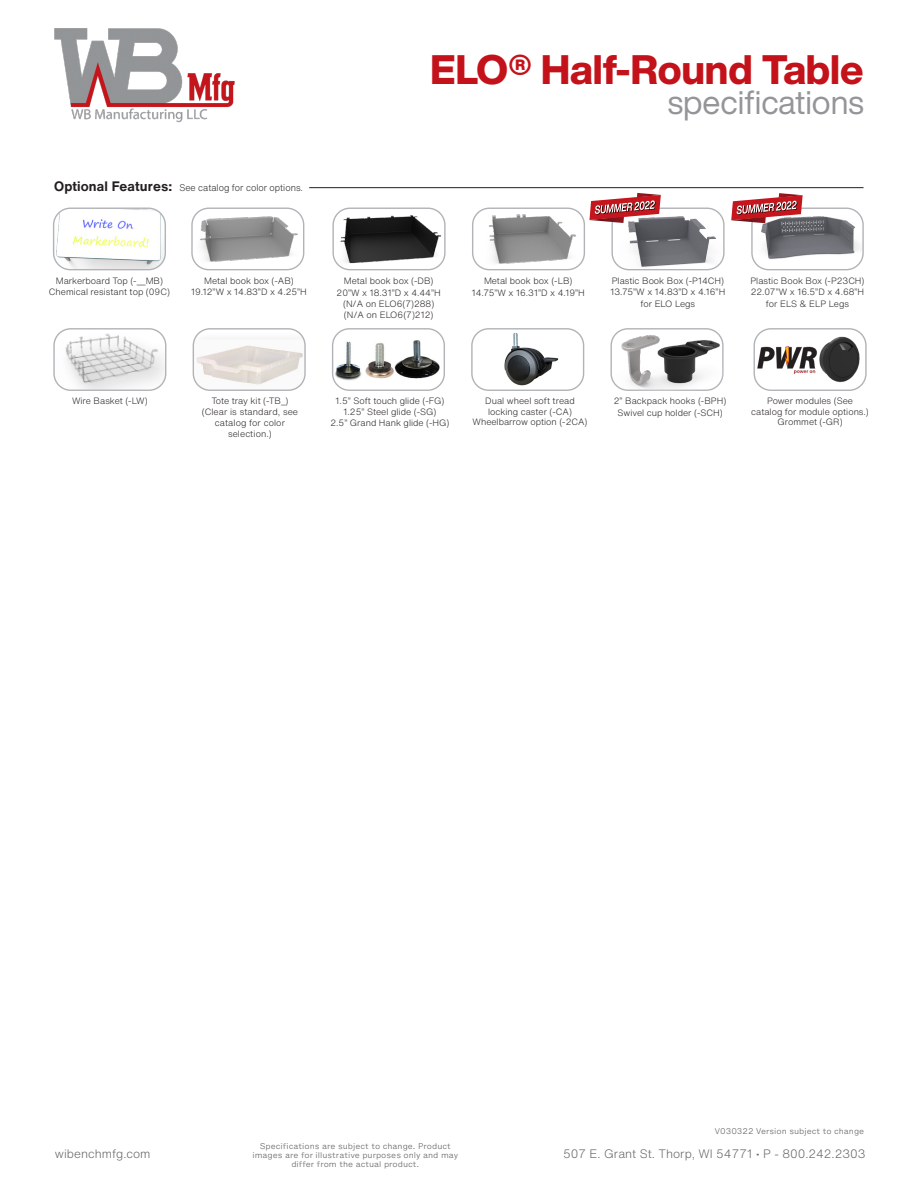
<style>
.page{position:relative;width:918px;height:1188px;background:#fff}
.page>*{position:absolute;margin:0;border:0;box-sizing:border-box;transform-origin:0 0}
.t1{font:800 40.5px "Helvetica Now Display";color:#c4121a}
.t2{font:33px "Helvetica Now Display";color:#939598}
.Address{font:700 13.5px "Helvetica Now Text";letter-spacing:.01em;color:#231f20}
.t3{font:300 12px "Helvetica Now Text";color:#636366}
.t4{font:300 9.45px "Helvetica Now Text";color:#231f20;scale:.95 1}
.Address-2{font:300 9px/11.1px "Helvetica Now Text";color:#231f20;text-align:center}
.t5{font:300 7.5px/9px "Helvetica Now Micro";color:#636366;text-align:center}
</style>
<div class="page">
<img style="left:54px;top:28px;width:181px;height:95px">
<img style="left:55px;top:329px;width:111px;height:61px">
<div style="left:53px;top:328px;width:113px;height:63px;border:1px solid #b2b3b7;border-radius:17px"></div>
<div style="left:193px;top:331px;width:112px;height:59px;background:#fafafa"></div>
<img style="left:193px;top:339px;width:111px;height:50px">
<div style="left:193px;top:328px;width:113px;height:63px;border:1px solid #b2b3b7;border-radius:17px"></div>
<img style="left:473px;top:330px;width:111px;height:60px">
<div style="left:471px;top:328px;width:113px;height:63px;border:1px solid #b2b3b7;border-radius:17px"></div>
<img style="left:54px;top:208px;width:111px;height:62px">
<div style="left:53px;top:208px;width:113px;height:62px;border:1px solid #b2b3b7;border-radius:17px"></div>
<img style="left:334px;top:212px;width:107px;height:53px">
<div style="left:332px;top:208px;width:114px;height:62px;border:1px solid #b2b3b7;border-radius:17px"></div>
<img style="left:193px;top:208px;width:111px;height:62px">
<div style="left:191px;top:208px;width:113px;height:62px;border:1px solid #b2b3b7;border-radius:17px"></div>
<img style="left:473px;top:208px;width:111px;height:62px">
<div style="left:472px;top:208px;width:113px;height:62px;border:1px solid #b2b3b7;border-radius:17px"></div>
<img style="left:612px;top:330px;width:108px;height:59px">
<div style="left:610px;top:328px;width:114px;height:63px;border:1px solid #b2b3b7;border-radius:17px"></div>
<img style="left:623px;top:335px;width:100px;height:55px">
<img style="left:334px;top:338px;width:28px;height:46px">
<div style="left:332px;top:328px;width:113px;height:63px;border:1px solid #b2b3b7;border-radius:17px"></div>
<img style="left:365px;top:343px;width:29px;height:36px">
<img style="left:394px;top:340px;width:46px;height:39px">
<img style="left:613px;top:208px;width:110px;height:62px">
<div style="left:611px;top:208px;width:114px;height:62px;border:1px solid #b2b3b7;border-radius:17px"></div>
<svg style="left:589px;top:193px;width:72px;height:30px"></svg>
<img style="left:753px;top:208px;width:109px;height:62px">
<div style="left:751px;top:208px;width:113px;height:62px;border:1px solid #b2b3b7;border-radius:17px"></div>
<svg style="left:731px;top:193px;width:72px;height:30px"></svg>
<img style="left:757px;top:346px;width:60px;height:27px">
<div style="left:754px;top:328px;width:113px;height:63px;border:1px solid #b2b3b7;border-radius:17px"></div>
<img style="left:819px;top:336px;width:41px;height:46px">
<hr style="left:309px;top:187px;width:555px;height:1px;background:#231f20">
<p class="t1" style="left:430px;top:42px;width:435px">ELO® Half-Round Table</p>
<p class="Address" style="left:54px;top:176px;width:120px">Optional Features:</p>
<p class="t4" style="left:179px;top:181px;width:132px">See catalog for color options.</p>
<p class="t2" style="left:668px;top:80px;width:198px">specifications</p>
<p class="Address-2" style="left:56px;top:275px;width:109px">Markerboard Top (-__MB)</p>
<p class="Address-2" style="left:49px;top:286px;width:122px">Chemical resistant top (09C)</p>
<p class="Address-2" style="left:191px;top:275px;width:117px">Metal book box (-AB)<br>19.12”W x 14.83”D x 4.25”H</p>
<p class="Address-2" style="left:484px;top:275px;width:90px">Metal book box (-LB)</p>
<p class="Address-2" style="left:344px;top:275px;width:91px">Metal book box (-DB)</p>
<p class="Address-2" style="left:337px;top:287px;width:106px">20”W x 18.31”D x 4.44”H (N/A on ELO6(7)288) (N/A on ELO6(7)212)</p>
<p class="Address-2" style="left:472px;top:287px;width:115px">14.75”W x 16.31”D x 4.19”H</p>
<p class="Address-2" style="left:611px;top:275px;width:116px">Plastic Book Box (-P14CH)<br>13.75”W x 14.83”D x 4.16”H for ELO Legs</p>
<p class="Address-2" style="left:750px;top:275px;width:116px">Plastic Book Box (-P23CH)</p>
<p class="Address-2" style="left:751px;top:286px;width:115px">22.07”W x 16.5”D x 4.68”H for ELS &amp; ELP Legs</p>
<p class="Address-2" style="left:72px;top:395px;width:77px">Wire Basket (-LW)</p>
<p class="Address-2" style="left:211px;top:395px;width:79px">Tote tray kit (-TB_)</p>
<p class="Address-2" style="left:202px;top:406px;width:98px">(Clear is standard, see</p>
<p class="Address-2" style="left:215px;top:417px;width:72px">catalog for color</p>
<p class="Address-2" style="left:228px;top:428px;width:45px">selection.)</p>
<p class="Address-2" style="left:330px;top:395px;width:121px">1.5” Soft touch glide (-FG)<br>1.25” Steel glide (-SG)<br>2.5” Grand Hank glide (-HG)</p>
<p class="Address-2" style="left:473px;top:395px;width:116px">Dual wheel soft tread locking caster (-CA)<br>Wheelbarrow option (-2CA)</p>
<p class="Address-2" style="left:751px;top:395px;width:119px">Power modules (See catalog for module options.)<br>Grommet (-GR)</p>
<p class="Address-2" style="left:614px;top:395px;width:114px">2” Backpack hooks (-BPH)</p>
<p class="Address-2" style="left:617px;top:407px;width:107px">Swivel cup holder (-SCH)</p>
<p class="t5" style="left:715px;top:1127px;width:151px">V030322 Version subject to change</p>
<p class="t5" style="left:252px;top:1142px;width:207px">Specifications are subject to change. Product images are for illustrative purposes only and may differ from the actual product.</p>
<h3 class="t3" style="left:55px;top:1145px;width:97px">wibenchmfg.com</h3>
<h3 class="t3" style="left:563px;top:1145px;width:304px">507 E. Grant St. Thorp, WI 54771 • P - 800.242.2303</h3>
</div>
